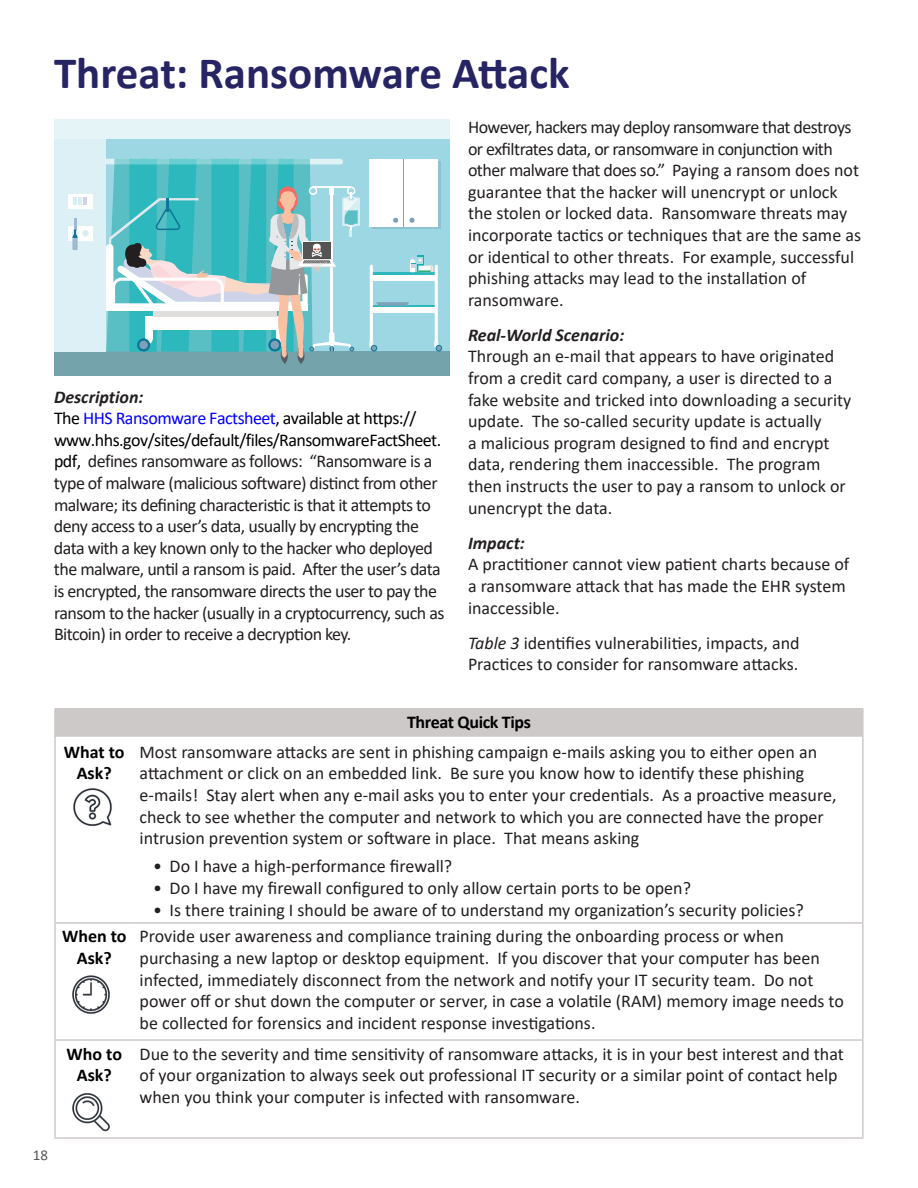
<style>
.page{position:relative;width:918px;height:1188px;background:#fff}
.page>*{position:absolute;margin:0;border:0;box-sizing:border-box;transform-origin:0 0}
.t1{font:700 45px "Calibri";color:#272464}
.t2{font:18px/21.6px "Calibri";color:#231f20}
.t3{font:18px/21.6px "Calibri";letter-spacing:-.03em;color:#231f20}
.t4{font:700 18px/21.6px "Calibri";letter-spacing:-.01em;color:#000;text-align:center}
.t5{font:italic 700 18px "Calibri";color:#231f20}
.t6{font:15px "Calibri";color:#57585a}
.s1{color:#000}
.s2{color:#00f}
.s3{font-style:italic}
</style>
<div class="page">
<img style="left:72px;top:975px;width:38px;height:39px">
<div style="left:55px;top:709px;width:808px;height:29px;background:#cdc9c8"></div>
<hr style="left:862px;top:709px;width:2px;height:29px;background:#cdc9c8">
<hr style="left:56px;top:737px;width:78px;height:3px;background:#fff">
<hr style="left:134px;top:737px;width:728px;height:3px;background:#fff">
<hr style="left:54px;top:922px;width:80px;height:2px;background:#cdc9c8">
<hr style="left:134px;top:922px;width:730px;height:2px;background:#cdc9c8">
<hr style="left:54px;top:1039px;width:80px;height:2px;background:#cdc9c8">
<hr style="left:134px;top:1039px;width:730px;height:2px;background:#cdc9c8">
<hr style="left:54px;top:709px;width:2px;height:29px;background:#cdc9c8">
<hr style="left:54px;top:738px;width:2px;height:184px;background:#cdc9c8">
<hr style="left:862px;top:738px;width:2px;height:184px;background:#cdc9c8">
<hr style="left:54px;top:924px;width:2px;height:115px;background:#cdc9c8">
<hr style="left:862px;top:924px;width:2px;height:115px;background:#cdc9c8">
<hr style="left:54px;top:1041px;width:2px;height:96px;background:#cdc9c8">
<hr style="left:862px;top:1041px;width:2px;height:96px;background:#cdc9c8">
<hr style="left:54px;top:1137px;width:80px;height:2px;background:#cdc9c8">
<hr style="left:134px;top:1137px;width:730px;height:2px;background:#cdc9c8">
<div style="left:54px;top:119px;width:396px;height:236px;background:#9ed7e4"></div>
<div style="left:54px;top:352px;width:396px;height:24px;background:#75a3ac"></div>
<div style="left:54px;top:119px;width:396px;height:20px;background:#e5f4f7"></div>
<div style="left:54px;top:139px;width:52px;height:213px;background:#dcf0f5"></div>
<div style="left:371px;top:275px;width:65px;height:5px;background:#fff"></div>
<hr style="left:371px;top:273px;width:65px;height:2px;background:#2cb8bc">
<hr style="left:371px;top:306px;width:65px;height:2px;background:#2cb8bc">
<div style="left:371px;top:308px;width:65px;height:5px;background:#fff"></div>
<hr style="left:435px;top:265px;width:3px;height:82px;background:#fff;border-radius:2px">
<hr style="left:370px;top:265px;width:3px;height:82px;background:#fff;border-radius:2px">
<svg style="left:369px;top:342px;width:7px;height:8px"></svg>
<svg style="left:434px;top:342px;width:7px;height:8px"></svg>
<svg style="left:377px;top:303px;width:31px;height:3px"></svg>
<hr style="left:376px;top:302px;width:33px;height:1px;background:#7da1b9">
<div style="left:417px;top:255px;width:7px;height:17px;background:#0db3b8"></div>
<div style="left:410px;top:260px;width:5px;height:12px;background:#fff"></div>
<svg style="left:411px;top:257px;width:22px;height:15px"></svg>
<div style="left:372px;top:161px;width:68px;height:68px;background:#8fc2ce"></div>
<div style="left:370px;top:159px;width:68px;height:68px;background:#fff"></div>
<hr style="left:403px;top:159px;width:1px;height:68px;background:#7da1b9">
<svg style="left:393px;top:218px;width:5px;height:5px"></svg>
<svg style="left:409px;top:218px;width:6px;height:5px"></svg>
<div style="left:68px;top:194px;width:25px;height:14px;background:#fffefe"></div>
<div style="left:68px;top:226px;width:25px;height:14px;background:#fffefe"></div>
<svg style="left:73px;top:197px;width:14px;height:8px"></svg>
<div style="left:82px;top:230px;width:7px;height:7px;background:#d9eef4;border-radius:50%"></div>
<svg style="left:72px;top:218px;width:6px;height:32px"></svg>
<svg style="left:106px;top:159px;width:254px;height:205px"></svg>
<img style="left:72px;top:1093px;width:38px;height:39px">
<img style="left:73px;top:788px;width:39px;height:39px">
<h2 class="t1" style="left:54px;top:41px;width:517px">Threat: Ransomware Attack</h2>
<h3 class="t5" style="left:54px;top:384px;width:91px">Description:</h3>
<p class="t3" style="left:54px;top:407px;width:392px"><span class="s1">The</span> <span class="s2">HHS Ransomware Factsheet</span><span class="s1">, available at https:// www.hhs.gov/sites/default/files/RansomwareFactSheet. pdf,</span> defines ransomware as follows: “Ransomware is a type of malware (malicious software) distinct from other malware; its defining characteristic is that it attempts to deny access to a user’s data, usually by encrypting the data with a key known only to the hacker who deployed the malware, until a ransom is paid. After the user’s data is encrypted, the ransomware directs the user to pay the ransom to the hacker (usually in a cryptocurrency, such as Bitcoin) in order to receive a decryption key.</p>
<p class="t2" style="left:468px;top:116px;width:395px">However, hackers may deploy ransomware that destroys or exfiltrates data, or ransomware in conjunction with other malware that does so.” Paying a ransom does not guarantee that the hacker will unencrypt or unlock the stolen or locked data. Ransomware threats may incorporate tactics or techniques that are the same as or identical to other threats. For example, successful phishing attacks may lead to the installation of ransomware.</p>
<h3 class="t5" style="left:468px;top:322px;width:158px">Real-World Scenario:</h3>
<p class="t2" style="left:468px;top:345px;width:385px">Through an e-mail that appears to have originated from a credit card company, a user is directed to a fake website and tricked into downloading a security update. The so-called security update is actually<br>a malicious program designed to find and encrypt data, rendering them inaccessible. The program then instructs the user to pay a ransom to unlock or unencrypt the data.</p>
<h3 class="t5" style="left:468px;top:530px;width:58px">Impact:</h3>
<p class="t2" style="left:468px;top:553px;width:383px">A practitioner cannot view patient charts because of a ransomware attack that has made the EHR system inaccessible.</p>
<p class="t2" style="left:468px;top:631px;width:333px"><span class="s3">Table 3</span> identifies vulnerabilities, impacts, and<br>Practices to consider for ransomware attacks.</p>
<p class="t4" style="left:407px;top:711px;width:125px">Threat Quick Tips</p>
<p class="t4" style="left:64px;top:741px;width:62px">What to<br>Ask?</p>
<p class="t2" style="left:140px;top:741px;width:698px">Most ransomware attacks are sent in phishing campaign e-mails asking you to either open an attachment or click on an embedded link. Be sure you know how to identify these phishing e-mails! Stay alert when any e-mail asks you to enter your credentials. As a proactive measure, check to see whether the computer and network to which you are connected have the proper intrusion prevention system or software in place. That means asking</p>
<p class="t2" style="left:153px;top:855px;width:301px">• Do I have a high-performance firewall?</p>
<p class="t2" style="left:153px;top:877px;width:539px">• Do I have my firewall configured to only allow certain ports to be open?</p>
<p class="t2" style="left:153px;top:898px;width:652px">• Is there training I should be aware of to understand my organization’s security policies?</p>
<p class="t4" style="left:62px;top:925px;width:66px">When to<br>Ask?</p>
<p class="t2" style="left:140px;top:925px;width:706px">Provide user awareness and compliance training during the onboarding process or when purchasing a new laptop or desktop equipment. If you discover that your computer has been infected, immediately disconnect from the network and notify your IT security team. Do not power off or shut down the computer or server, in case a volatile (RAM) memory image needs to be collected for forensics and incident response investigations.</p>
<p class="t4" style="left:67px;top:1043px;width:57px">Who to<br>Ask?</p>
<p class="t2" style="left:140px;top:1042px;width:706px">Due to the severity and time sensitivity of ransomware attacks, it is in your best interest and that of your organization to always seek out professional IT security or a similar point of contact help when you think your computer is infected with ransomware.</p>
<p class="t6" style="left:33px;top:1145px;width:17px">18</p>
</div>
